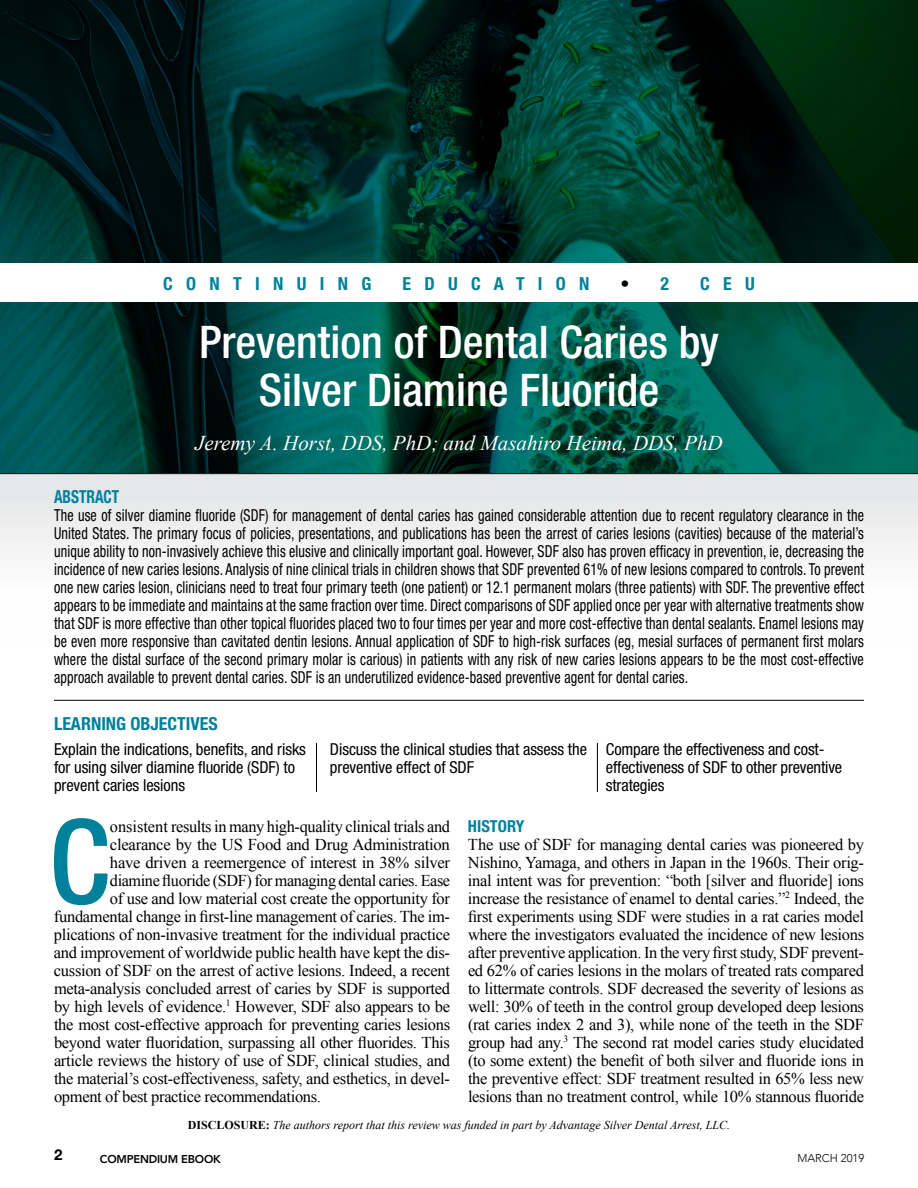
<style>
.page{position:relative;width:918px;height:1188px;background:#fff}
.page>*{position:absolute;margin:0;border:0;box-sizing:border-box;transform-origin:0 0}
.t1{font:500 condensed 117.3px "Helvetica Neue LT Std";color:#00819b}
.t2{font:500 condensed 45px/48px "Helvetica Neue LT Std";color:#fff;text-align:center}
.t3{font:italic 21px "Times New Roman";color:#fff}
.t4{font:700 condensed 18px "Helvetica Neue LT Std";color:#00819b}
.t5{font:700 condensed 18px "Helvetica Neue LT Std";letter-spacing:.74em;color:#00819b}
.t6{font:700 condensed 18px "Helvetica Neue LT Std";color:#00819b;scale:.85 1}
.t7{font:700 condensed 18px "Helvetica Neue LT Std";color:#000}
.t8{font:16.5px/18px "Times New Roman";letter-spacing:-.02em;color:#000;text-align:justify}
.t9{font:condensed 16.5px/18px "Helvetica Neue LT Std";letter-spacing:-.005em;color:#000;text-align:justify;scale:.85 1}
.t10{font:condensed 16.5px/18px "Helvetica Neue LT Std";letter-spacing:-.005em;color:#000}
.t11{font:700 condensed 16.5px "Helvetica Neue LT Std";color:#00819b}
.t12{font:700 15px "Helvetica Neue LT Std";color:#000}
.t13{font:italic 12px "Times New Roman";color:#000}
.t14{font:800 11.25px "Avenir LT Std";letter-spacing:-.02em;color:#000}
.t15{font:300 11.25px "Avenir";color:#000}
.s1{color:#00819b}
.s2{font-weight:700;font-style:normal}
</style>
<div class="page">
<img style="left:0;top:0;width:918px;height:473px">
<div style="left:0;top:474px;width:918px;height:169px;background:linear-gradient(to bottom,#e5e6e7,#fff)"></div>
<hr style="left:0;top:473px;width:918px;height:1px;background:#000">
<hr style="left:54px;top:700px;width:810px;height:1px;background:#000">
<div style="left:0;top:263px;width:918px;height:39px;background:#fff"></div>
<hr style="left:316px;top:743px;width:1px;height:49px;background:#000">
<hr style="left:597px;top:743px;width:1px;height:49px;background:#000">
<p class="t5" style="left:163px;top:272px;width:210px">CONTINUING</p>
<p class="t5" style="left:402px;top:272px;width:189px">EDUCATION</p>
<p class="t7" style="left:621px;top:272px;width:50px">• <span class="s1">2</span></p>
<p class="t4" style="left:700px;top:272px;width:56px">CEU</p>
<h2 class="t2" style="left:199px;top:317px;width:521px">Prevention of Dental Caries by<br>Silver Diamine Fluoride</h2>
<p class="t3" style="left:195px;top:429px;width:529px">Jeremy A. Horst, DDS, PhD; and Masahiro Heima, DDS, PhD</p>
<p class="t6" style="left:54px;top:485px;width:78px">ABSTRACT</p>
<p class="t9" style="left:54px;top:506px;width:955px">The use of silver diamine fluoride (SDF) for management of dental caries has gained considerable attention due to recent regulatory clearance in the United States. The primary focus of policies, presentations, and publications has been the arrest of caries lesions (cavities) because of the material’s unique ability to non-invasively achieve this elusive and clinically important goal. However, SDF also has proven efficacy in prevention, ie, decreasing the incidence of new caries lesions. Analysis of nine clinical trials in children shows that SDF prevented 61% of new lesions compared to controls. To prevent one new caries lesion, clinicians need to treat four primary teeth (one patient) or 12.1 permanent molars (three patients) with SDF. The preventive effect appears to be immediate and maintains at the same fraction over time. Direct comparisons of SDF applied once per year with alternative treatments show that SDF is more effective than other topical fluorides placed two to four times per year and more cost-effective than dental sealants. Enamel lesions may be even more responsive than cavitated dentin lesions. Annual application of SDF to high-risk surfaces (eg, mesial surfaces of permanent first molars where the distal surface of the second primary molar is carious) in patients with any risk of new caries lesions appears to be the most cost-effective approach available to prevent dental caries. SDF is an underutilized evidence-based preventive agent for dental caries.</p>
<p class="t4" style="left:54px;top:712px;width:165px">LEARNING OBJECTIVES</p>
<p class="t10" style="left:54px;top:740px;width:253px">Explain the indications, benefits, and risks for using silver diamine fluoride (SDF) to prevent caries lesions</p>
<p class="t10" style="left:330px;top:740px;width:259px">Discuss the clinical studies that assess the preventive effect of SDF</p>
<p class="t10" style="left:606px;top:740px;width:238px">Compare the effectiveness and cost&shy;effectiveness of SDF to other preventive strategies</p>
<p class="t11" style="left:468px;top:816px;width:58px">HISTORY</p>
<p class="t8" style="left:468px;top:835px;width:398px">The use of SDF for managing dental caries was pioneered by Nishino, Yamaga, and others in Japan in the 1960s. Their orig&shy;inal intent was for prevention: “both [silver and fluoride] ions increase the resistance of enamel to dental caries.”<sup>2</sup> Indeed, the first experiments using SDF were studies in a rat caries model where the investigators evaluated the incidence of new lesions after preventive application. In the very first study, SDF prevent&shy;ed 62% of caries lesions in the molars of treated rats compared to littermate controls. SDF decreased the severity of lesions as well: 30% of teeth in the control group developed deep lesions (rat caries index 2 and 3), while none of the teeth in the SDF group had any.<sup>3</sup> The second rat model caries study elucidated (to some extent) the benefit of both silver and fluoride ions in the preventive effect: SDF treatment resulted in 65% less new lesions than no treatment control, while 10% stannous fluoride</p>
<h1 class="t1" style="left:49px;top:792px;width:62px">C</h1>
<p class="t8" style="left:110px;top:817px;width:342px">onsistent results in many high-quality clinical trials and</p>
<p class="t8" style="left:110px;top:835px;width:342px">clearance by the US Food and Drug Administration</p>
<p class="t8" style="left:110px;top:853px;width:342px">have driven a reemergence of interest in 38% silver</p>
<p class="t8" style="left:110px;top:871px;width:342px">diamine fluoride (SDF) for managing dental caries. Ease</p>
<p class="t8" style="left:110px;top:889px;width:342px">of use and low material cost create the opportunity for</p>
<p class="t8" style="left:54px;top:907px;width:398px">fundamental change in first-line management of caries. The im-</p>
<p class="t8" style="left:54px;top:925px;width:398px">plications of non-invasive treatment for the individual practice</p>
<p class="t8" style="left:54px;top:943px;width:398px">and improvement of worldwide public health have kept the dis-</p>
<p class="t8" style="left:54px;top:961px;width:398px">cussion of SDF on the arrest of active lesions. Indeed, a recent</p>
<p class="t8" style="left:54px;top:979px;width:398px">meta-analysis concluded arrest of caries by SDF is supported</p>
<p class="t8" style="left:54px;top:997px;width:398px">by high levels of evidence.<sup>1</sup> However, SDF also appears to be</p>
<p class="t8" style="left:54px;top:1015px;width:398px">the most cost-effective approach for preventing caries lesions</p>
<p class="t8" style="left:54px;top:1033px;width:397px">beyond water fluoridation, surpassing all other fluorides. This</p>
<p class="t8" style="left:54px;top:1051px;width:398px">article reviews the history of use of SDF, clinical studies, and</p>
<p class="t8" style="left:54px;top:1069px;width:398px">the material’s cost-effectiveness, safety, and esthetics, in devel-</p>
<p class="t8" style="left:54px;top:1087px;width:269px">opment of best practice recommendations.</p>
<p class="t13" style="left:188px;top:1117px;width:544px"><span class="s2">DISCLOSURE:</span> The authors report that this review was funded in part by Advantage Silver Dental Arrest, LLC.</p>
<p class="t12" style="left:54px;top:1146px;width:10px">2</p>
<p class="t14" style="left:100px;top:1152px;width:122px">COMPENDIUM EBOOK</p>
<p class="t15" style="left:798px;top:1152px;width:68px">MARCH 2019</p>
</div>
